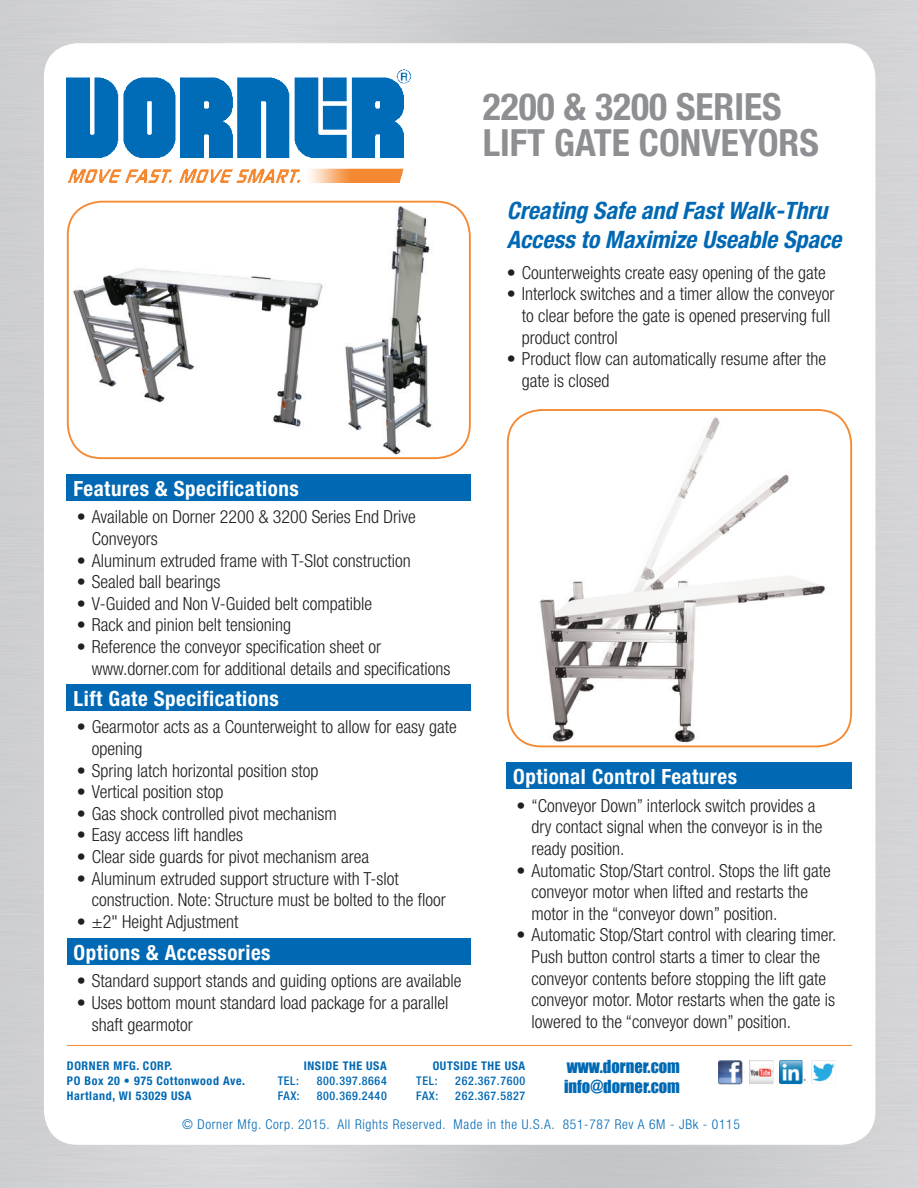
<style>
.page{position:relative;width:918px;height:1188px;background:#fff}
.page>*{position:absolute;margin:0;border:0;box-sizing:border-box;transform-origin:0 0}
.t1{font:700 condensed 37.5px/36px "Helvetica Neue";color:#8d8f92}
.t2{font:italic 700 condensed 24px/28.8px "Helvetica Neue";color:#0168b3}
.t3{font:700 condensed 21px "Helvetica Neue";letter-spacing:.025em;color:#fff}
.t4{font:300 condensed 18px/21.6px "Helvetica Neue";color:#231f20}
.t5{font:16.5px/19.8px "Impact";color:#0168b3}
.t6{font:300 condensed 13.5px "Helvetica Neue";letter-spacing:.05em;color:#0168b3}
.t7{font:700 condensed 12px/15px "Helvetica Neue";letter-spacing:.05em;color:#0168b3}
.t8{font:500 condensed 12px "Helvetica Neue";letter-spacing:.05em;color:#0168b3}
</style>
<div class="page">
<img style="left:0;top:0;width:918px;height:1188px">
<div style="left:44px;top:43px;width:831px;height:1102px;background:#fff;border-radius:34px"></div>
<div style="left:67px;top:684px;width:404px;height:27px;background:#0168b3"></div>
<div style="left:67px;top:938px;width:404px;height:27px;background:#0168b3"></div>
<img style="left:508px;top:411px;width:335px;height:332px">
<div style="left:507px;top:409px;width:345px;height:338px;border:2px solid #f58932;border-radius:34px"></div>
<div style="left:67px;top:474px;width:404px;height:27px;background:#0168b3"></div>
<img style="left:68px;top:268px;width:255px;height:181px">
<div style="left:67px;top:201px;width:404px;height:258px;border:2px solid #f58932;border-radius:34px"></div>
<img style="left:67px;top:70px;width:343px;height:113px">
<hr style="left:67px;top:1045px;width:785px;height:1px;background:#f58932">
<img style="left:719px;top:1060px;width:24px;height:24px">
<img style="left:750px;top:1060px;width:23px;height:24px">
<img style="left:779px;top:1060px;width:27px;height:24px">
<img style="left:812px;top:1060px;width:23px;height:22px">
<div style="left:506px;top:762px;width:346px;height:27px;background:#0168b3"></div>
<img style="left:345px;top:206px;width:87px;height:248px">
<h1 class="t1" style="left:483px;top:88px;width:338px">2200 &amp; 3200 SERIES<br>LIFT GATE CONVEYORS</h1>
<p class="t3" style="left:74px;top:476px;width:227px">Features &amp; Specifications</p>
<p class="t4" style="left:92px;top:506px;width:325px;text-indent:-15px">• Available on Dorner 2200 &amp; 3200 Series End Drive<br>Conveyors</p>
<p class="t4" style="left:77px;top:549px;width:335px">• Aluminum extruded frame with T-Slot construction</p>
<p class="t4" style="left:77px;top:571px;width:145px">• Sealed ball bearings</p>
<p class="t4" style="left:77px;top:593px;width:297px">• V-Guided and Non V-Guided belt compatible</p>
<p class="t4" style="left:77px;top:614px;width:216px">• Rack and pinion belt tensioning</p>
<p class="t4" style="left:92px;top:636px;width:360px;text-indent:-15px">• Reference the conveyor specification sheet or www.dorner.com for additional details and specifications</p>
<p class="t3" style="left:74px;top:686px;width:207px">Lift Gate Specifications</p>
<p class="t4" style="left:92px;top:716px;width:366px;text-indent:-15px">• Gearmotor acts as a Counterweight to allow for easy gate opening</p>
<p class="t4" style="left:77px;top:759px;width:243px">• Spring latch horizontal position stop</p>
<p class="t4" style="left:77px;top:781px;width:148px">• Vertical position stop</p>
<p class="t4" style="left:77px;top:803px;width:261px">• Gas shock controlled pivot mechanism</p>
<p class="t4" style="left:77px;top:824px;width:168px">• Easy access lift handles</p>
<p class="t4" style="left:77px;top:846px;width:294px">• Clear side guards for pivot mechanism area</p>
<p class="t4" style="left:92px;top:867px;width:355px;text-indent:-15px">• Aluminum extruded support structure with T-slot construction. Note: Structure must be bolted to the floor</p>
<p class="t4" style="left:77px;top:911px;width:163px">• ±2" Height Adjustment</p>
<p class="t3" style="left:74px;top:940px;width:199px">Options &amp; Accessories</p>
<p class="t4" style="left:77px;top:970px;width:386px">• Standard support stands and guiding options are available</p>
<p class="t4" style="left:92px;top:992px;width:358px;text-indent:-15px">• Uses bottom mount standard load package for a parallel shaft gearmotor</p>
<h2 class="t2" style="left:507px;top:196px;width:336px">Creating Safe and Fast Walk-Thru<br>Access to Maximize Useable Space</h2>
<p class="t4" style="left:507px;top:261px;width:320px">• Counterweights create easy opening of the gate</p>
<p class="t4" style="left:522px;top:283px;width:314px;text-indent:-15px">• Interlock switches and a timer allow the conveyor to clear before the gate is opened preserving full product control</p>
<p class="t4" style="left:522px;top:348px;width:306px;text-indent:-15px">• Product flow can automatically resume after the gate is closed</p>
<p class="t3" style="left:513px;top:764px;width:225px">Optional Control Features</p>
<p class="t4" style="left:532px;top:795px;width:293px;text-indent:-15px">• “Conveyor Down” interlock switch provides a dry contact signal when the conveyor is in the ready position.</p>
<p class="t4" style="left:532px;top:859px;width:301px;text-indent:-15px">• Automatic Stop/Start control. Stops the lift gate conveyor motor when lifted and restarts the motor in the “conveyor down” position.</p>
<p class="t4" style="left:532px;top:924px;width:306px;text-indent:-15px">• Automatic Stop/Start control with clearing timer.<br>Push button control starts a timer to clear the conveyor contents before stopping the lift gate conveyor motor. Motor restarts when the gate is lowered to the “conveyor down” position.</p>
<p class="t5" style="left:564px;top:1057px;width:117px">www.dorner.com info@dorner.com</p>
<p class="t7" style="left:67px;top:1059px;width:180px">DORNER MFG. CORP.<br>PO Box 20 • 975 Cottonwood Ave.<br>Hartland, WI 53029 USA</p>
<p class="t7" style="left:304px;top:1059px;width:85px">INSIDE THE USA</p>
<p class="t7" style="left:433px;top:1059px;width:94px">OUTSIDE THE USA</p>
<p class="t8" style="left:416px;top:1074px;width:23px">TEL:</p>
<p class="t8" style="left:455px;top:1074px;width:71px">262.367.7600</p>
<p class="t8" style="left:416px;top:1089px;width:24px">FAX:</p>
<p class="t8" style="left:455px;top:1089px;width:71px">262.367.5827</p>
<p class="t6" style="left:182px;top:1117px;width:559px">© Dorner Mfg. Corp. 2015. All Rights Reserved. Made in the U.S.A. 851-787 Rev A 6M - JBk - 0115</p>
<p class="t8" style="left:278px;top:1074px;width:23px">TEL:</p>
<p class="t8" style="left:317px;top:1074px;width:71px">800.397.8664</p>
<p class="t8" style="left:278px;top:1089px;width:24px">FAX:</p>
<p class="t8" style="left:317px;top:1089px;width:71px">800.369.2440</p>
</div>
